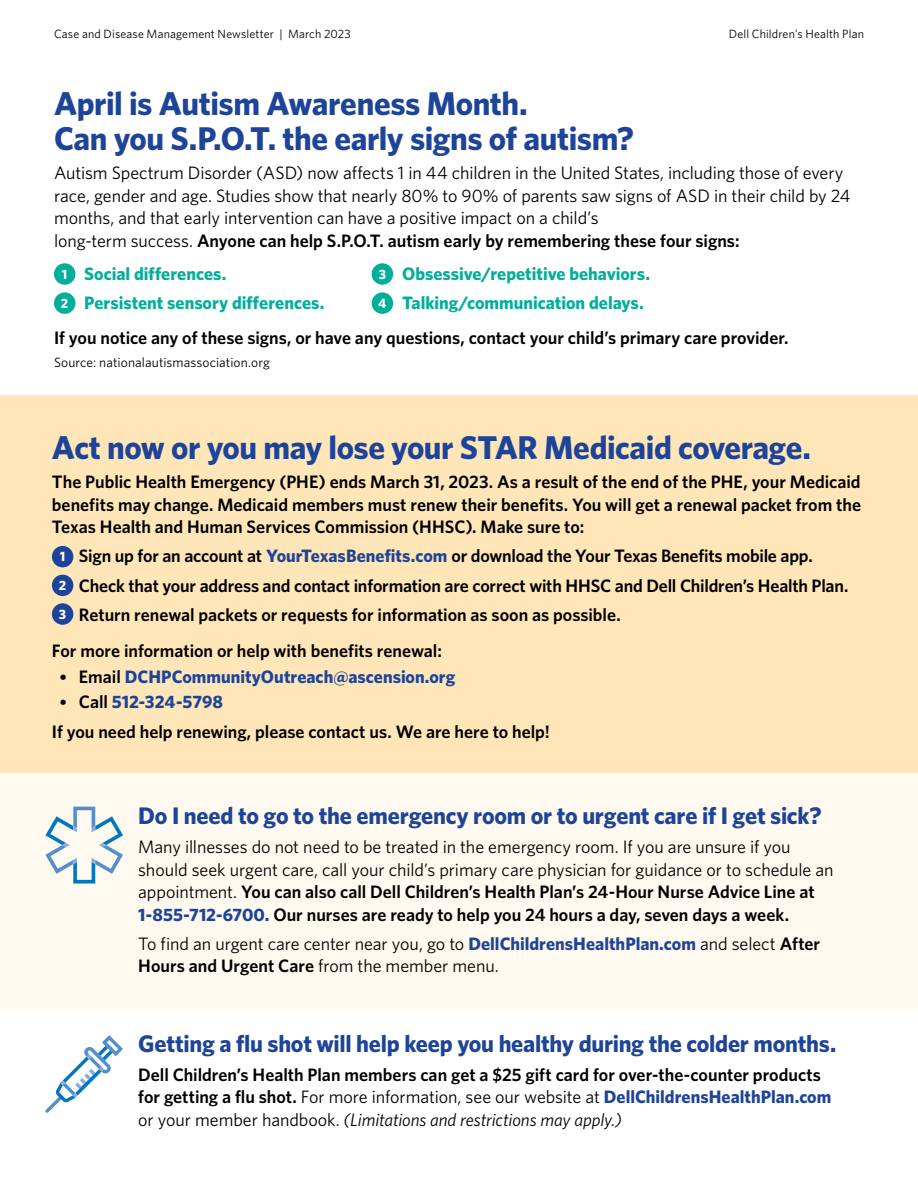
<style>
.page{position:relative;width:918px;height:1188px;background:#fff}
.page>*{position:absolute;margin:0;border:0;box-sizing:border-box;transform-origin:0 0}
.t1{font:700 33px/34.5px "Whitney";letter-spacing:-.015em;color:#1d4499}
.t2{font:700 24px "Whitney";letter-spacing:-.01em;color:#1d4499}
.t3{font:600 18px/22.5px "Whitney";letter-spacing:-.005em;color:#000}
.t4{font:18px/22.5px "Whitney";letter-spacing:-.005em;color:#000}
.t5{font:700 18px/29.2px "Whitney";color:#00ae9a}
.t6{font:700 18px "Whitney";color:#1d4499}
.t7{font:13.5px "Whitney";letter-spacing:.005em;color:#000}
.t8{font:700 13.5px/28.7px "Whitney";color:#fff}
.t9{font:12px "Whitney";letter-spacing:.015em;color:#000}
.s1{font-weight:600}
.s2{font-weight:700;color:#1d4499}
.s3{font-family:"Chronicle Text G1";color:#000}
.s4{font-weight:600;color:#000}
.s5{font-family:"Chronicle Text G1";font-weight:700}
.s6{font-weight:400}
.s7{font-weight:400;font-style:italic}
</style>
<div class="page">
<div style="left:0;top:395px;width:918px;height:378px;background:#ffe6b9"></div>
<div style="left:0;top:773px;width:918px;height:236px;background:#fff9ef"></div>
<svg style="left:45px;top:1035px;width:78px;height:78px"></svg>
<svg style="left:45px;top:807px;width:78px;height:77px"></svg>
<div style="left:52px;top:546px;width:21px;height:21px;background:#1d4499;border-radius:50%"></div>
<div style="left:52px;top:575px;width:21px;height:21px;background:#1d4499;border-radius:50%"></div>
<div style="left:52px;top:603px;width:21px;height:22px;background:#1d4499;border-radius:50%"></div>
<div style="left:54px;top:263px;width:21px;height:22px;background:#00ae9a;border-radius:50%"></div>
<div style="left:54px;top:292px;width:21px;height:22px;background:#00ae9a;border-radius:50%"></div>
<div style="left:372px;top:263px;width:21px;height:22px;background:#00ae9a;border-radius:50%"></div>
<div style="left:372px;top:292px;width:21px;height:22px;background:#00ae9a;border-radius:50%"></div>
<p class="t9" style="left:54px;top:27px;width:298px">Case and Disease Management Newsletter | March 2023</p>
<p class="t9" style="left:729px;top:27px;width:137px">Dell Children’s Health Plan</p>
<h1 class="t1" style="left:54px;top:86px;width:581px">April is Autism Awareness Month.<br>Can you S.P.O.T. the early signs of autism?</h1>
<p class="t4" style="left:54px;top:161px;width:798px">Autism Spectrum Disorder (ASD) now affects 1 in 44 children in the United States, including those of every race, gender and age. Studies show that nearly 80% to 90% of parents saw signs of ASD in their child by 24 months, and that early intervention can have a positive impact on a child’s<br>long-term success. <span class="s1">Anyone can help S.P.O.T. autism early by remembering these four signs:</span></p>
<p class="t5" style="left:84px;top:258px;width:242px">Social differences.<br>Persistent sensory differences.</p>
<p class="t5" style="left:402px;top:258px;width:249px">Obsessive/repetitive behaviors.<br>Talking/communication delays.</p>
<p class="t8" style="left:61px;top:259px;width:9px;line-height:29.1px">1<br>2</p>
<p class="t8" style="left:378px;top:259px;width:10px;line-height:29.1px">3<br>4</p>
<p class="t3" style="left:54px;top:326px;width:736px">If you notice any of these signs, or have any questions, contact your child’s primary care provider.</p>
<p class="t7" style="left:54px;top:354px;width:218px">Source: nationalautismassociation.org</p>
<h1 class="t1" style="left:52px;top:429px;width:761px">Act now or you may lose your STAR Medicaid coverage.</h1>
<p class="t3" style="left:52px;top:470px;width:811px;text-align:justify">The Public Health Emergency (PHE) ends March 31, 2023. As a result of the end of the PHE, your Medicaid benefits may change. Medicaid members must renew their benefits. You will get a renewal packet from the Texas Health and Human Services Commission (HHSC). Make sure to:</p>
<p class="t3" style="left:79px;top:541px;width:771px;line-height:29.2px">Sign up for an account at <span class="s2">YourTexasBenefits.com</span> or download the Your Texas Benefits mobile app.<br>Check that your address and contact information are correct with HHSC and Dell Children’s Health Plan.<br>Return renewal packets or requests for information as soon as possible.</p>
<p class="t3" style="left:52px;top:639px;width:392px">For more information or help with benefits renewal:</p>
<p class="t6" style="left:59px;top:665px;width:398px"><span class="s3">•</span> <span class="s4">Email</span> DCHPCommunityOutreach@ascension.org</p>
<p class="t3" style="left:52px;top:687px;width:500px;line-height:29.2px;text-indent:7px"><span class="s5">•</span> Call <span class="s2">512-324-5798<br></span>If you need help renewing, please contact us. We are here to help!</p>
<p class="t8" style="left:59px;top:542px;width:9px;text-align:justify">1<br>2<br>3</p>
<h2 class="t2" style="left:138px;top:801px;width:685px">Do I need to go to the emergency room or to urgent care if I get sick?</h2>
<p class="t4" style="left:138px;top:835px;width:697px">Many illnesses do not need to be treated in the emergency room. If you are unsure if you should seek urgent care, call your child’s primary care physician for guidance or to schedule an appointment. <span class="s1">You can also call Dell Children’s Health Plan’s 24-Hour Nurse Advice Line at </span><span class="s2">1-855-712-6700.</span> <span class="s1">Our nurses are ready to help you 24 hours a day, seven days a week.</span></p>
<p class="t4" style="left:138px;top:932px;width:684px">To find an urgent care center near you, go to <span class="s2">DellChildrensHealthPlan.com</span> and select <span class="s1">After<br>Hours and Urgent Care</span> from the member menu.</p>
<h2 class="t2" style="left:138px;top:1030px;width:699px">Getting a flu shot will help keep you healthy during the colder months.</h2>
<p class="t3" style="left:138px;top:1063px;width:695px">Dell Children’s Health Plan members can get a $25 gift card for over-the-counter products for getting a flu shot. <span class="s6">For more information, see our website at</span> <span class="s2">DellChildrensHealthPlan.com </span><span class="s6">or your member handbook.</span> <span class="s7">(Limitations and restrictions may apply.)</span></p>
</div>
